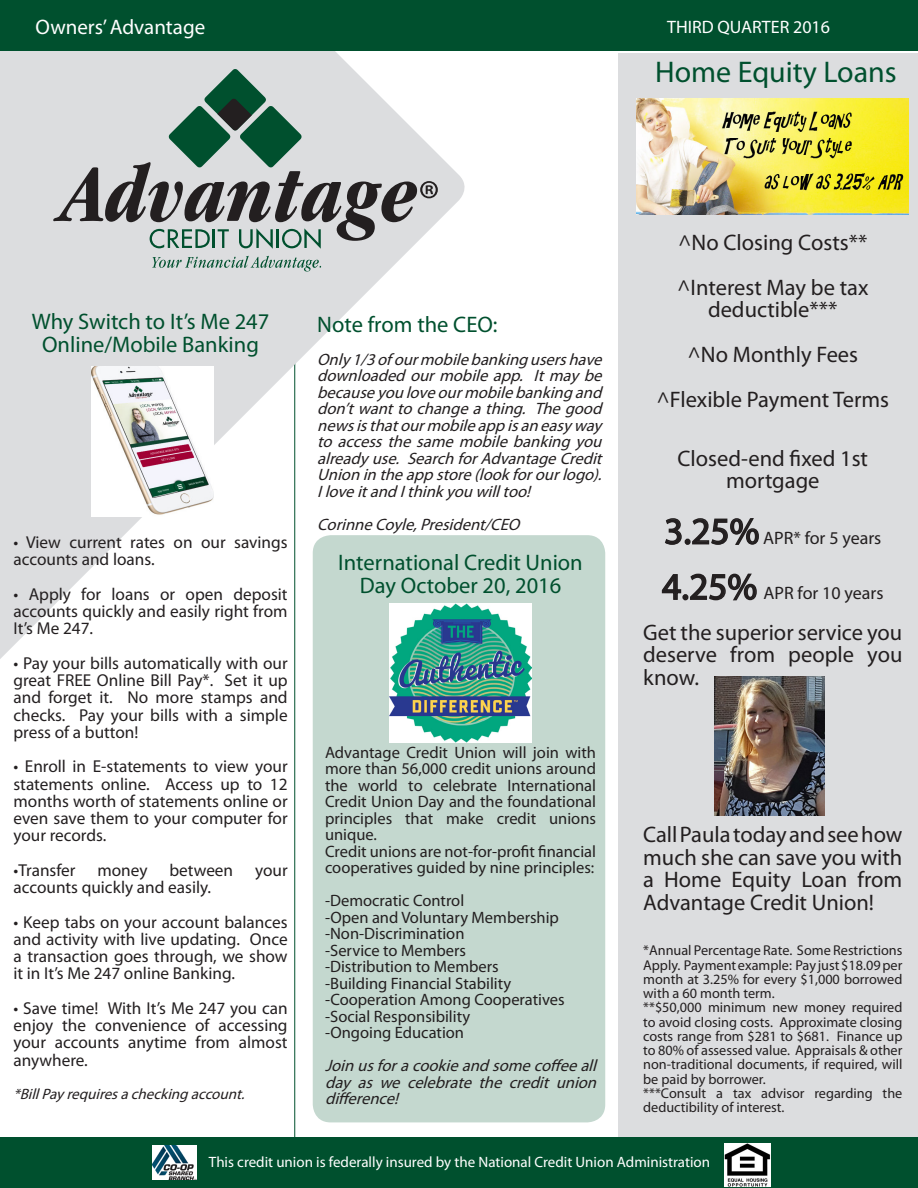
<style>
.page{position:relative;width:918px;height:1188px;background:#fff}
.page>*{position:absolute;margin:0;border:0;box-sizing:border-box;transform-origin:0 0}
.t1{font:52.5px "Myriad Pro";color:#231f20}
.t2{font:30px "Myriad Pro";color:#00502e}
.t3{font:22.5px/22.5px "Myriad Pro";color:#231f20;text-align:center}
.t4{font:22.5px/22.5px "Myriad Pro";color:#00502e;text-align:center}
.t5{font:21px "Myriad Pro";color:#fff}
.t6{font:18px "Myriad Pro";color:#231f20}
.t7{font:18px "Myriad Pro";color:#fff}
.t8{font:17.25px/17.2px "Myriad Pro";color:#231f20;text-align:justify}
.t9{font:16.5px/16.5px "Myriad Pro";color:#231f20;text-align:justify}
.t10{font:italic 16.5px/16.5px "Myriad Pro";color:#231f20;text-align:justify}
.t11{font:15px "Myriad Pro";color:#fff}
.t12{font:italic 15px "Myriad Pro";color:#231f20}
.t13{font:14.25px/14.2px "Myriad Pro";color:#231f20;text-align:justify}
.s1{font-size:37.5px}
</style>
<div class="page">
<div style="left:618px;top:53px;width:300px;height:1089px;background:#dcdddf"></div>
<hr style="left:294px;top:347px;width:1px;height:793px;background:#00502e">
<svg style="left:0;top:50px;width:472px;height:635px"></svg>
<svg style="left:152px;top:256px;width:169px;height:16px"></svg>
<svg style="left:53px;top:69px;width:364px;height:180px"></svg>
<div style="left:0;top:0;width:918px;height:50px;background:#00502e"></div>
<div style="left:0;top:1138px;width:918px;height:50px;background:#00502e"></div>
<div style="left:313px;top:535px;width:292px;height:587px;background:#c4d8cf;border-radius:18px"></div>
<svg style="left:665px;top:518px;width:94px;height:27px"></svg>
<svg style="left:661px;top:573px;width:96px;height:28px"></svg>
<img style="left:724px;top:1143px;width:46px;height:43px">
<img style="left:153px;top:1146px;width:44px;height:34px">
<img style="left:389px;top:604px;width:143px;height:138px">
<img style="left:636px;top:98px;width:272px;height:116px">
<img style="left:91px;top:366px;width:123px;height:150px">
<img style="left:714px;top:676px;width:111px;height:139px">
<p class="t5" style="left:36px;top:14px;width:171px">Owners’ Advantage</p>
<p class="t7" style="left:667px;top:15px;width:165px">THIRD QUARTER 2016</p>
<p class="t1" style="left:418px;top:167px;width:23px">®</p>
<p class="t4" style="left:32px;top:310px;width:239px">Why Switch to It’s Me 247</p>
<p class="t4" style="left:42px;top:332px;width:218px">Online/Mobile Banking</p>
<p class="t8" style="left:14px;top:533px;width:276px">• View current rates on our savings accounts and loans.</p>
<p class="t8" style="left:14px;top:585px;width:276px">• Apply for loans or open deposit accounts quickly and easily right from It’s Me 247.</p>
<p class="t8" style="left:14px;top:654px;width:276px">• Pay your bills automatically with our great FREE Online Bill Pay*. Set it up and forget it. No more stamps and checks. Pay your bills with a simple press of a button!</p>
<p class="t8" style="left:14px;top:758px;width:276px">• Enroll in E-statements to view your statements online. Access up to 12 months worth of statements online or even save them to your computer for your records.</p>
<p class="t8" style="left:14px;top:861px;width:64px">•Transfer</p>
<p class="t8" style="left:97px;top:861px;width:52px">money</p>
<p class="t8" style="left:170px;top:861px;width:65px">between</p>
<p class="t8" style="left:255px;top:861px;width:34px">your</p>
<p class="t8" style="left:14px;top:878px;width:199px">accounts quickly and easily.</p>
<p class="t8" style="left:14px;top:913px;width:276px">• Keep tabs on your account balances and activity with live updating. Once a transaction goes through, we show it in It’s Me 247 online Banking.</p>
<p class="t8" style="left:14px;top:999px;width:276px">• Save time! With It’s Me 247 you can enjoy the convenience of accessing your accounts anytime from almost anywhere.</p>
<p class="t12" style="left:14px;top:1084px;width:237px">*BillPayrequiresacheckingaccount.</p>
<p class="t4" style="left:317px;top:313px;width:182px">Note from the CEO:</p>
<p class="t10" style="left:317px;top:351px;width:291px">Only1/3ofourmobilebankingusershave downloadedourmobileapp. Itmaybe becauseyouloveourmobilebankingand don’twanttochangeathing. Thegood newsisthatourmobileappisaneasyway toaccessthesamemobilebankingyou alreadyuse. SearchforAdvantageCredit Unionintheappstore(lookforourlogo).<br>IloveitandIthinkyouwilltoo!</p>
<p class="t10" style="left:317px;top:516px;width:209px">CorinneCoyle,President/CEO</p>
<p class="t4" style="left:338px;top:551px;width:246px">International Credit Union<br>Day October 20, 2016</p>
<p class="t9" style="left:325px;top:744px;width:273px">Advantage Credit Union will join with more than 56,000 credit unions around the world to celebrate International Credit Union Day and the foundational principles that make credit unions unique.</p>
<p class="t9" style="left:325px;top:843px;width:273px">Credit unions are not-for-profit financial cooperatives guided by nine principles:</p>
<p class="t9" style="left:325px;top:892px;width:141px">-Democratic Control</p>
<p class="t9" style="left:325px;top:909px;width:235px">-Open and Voluntary Membership</p>
<p class="t9" style="left:325px;top:925px;width:141px">-Non-Discrimination</p>
<p class="t9" style="left:325px;top:942px;width:143px">-Service to Members</p>
<p class="t9" style="left:325px;top:958px;width:175px">-Distribution to Members</p>
<p class="t9" style="left:325px;top:975px;width:188px">-Building Financial Stability</p>
<p class="t9" style="left:325px;top:991px;width:241px">-Cooperation Among Cooperatives</p>
<p class="t9" style="left:325px;top:1008px;width:147px">-Social Responsibility</p>
<p class="t9" style="left:325px;top:1024px;width:141px">-Ongoing Education</p>
<p class="t10" style="left:325px;top:1057px;width:278px">Joinusforacookieandsomecoffeeall day as we celebrate the credit union difference!</p>
<p class="t2" style="left:655px;top:53px;width:243px">Home Equity Loans</p>
<p class="t3" style="left:678px;top:231px;width:191px">^No Closing Costs**</p>
<p class="t3" style="left:677px;top:276px;width:193px">^Interest May be tax deductible***</p>
<p class="t3" style="left:687px;top:343px;width:172px">^No Monthly Fees</p>
<p class="t3" style="left:656px;top:388px;width:234px">^Flexible Payment Terms</p>
<p class="t3" style="left:678px;top:447px;width:192px">Closed-end fixed 1st mortgage</p>
<p class="t6" style="left:664px;top:527px;width:219px"><span class="s1">3.25%</span> APR* for 5 years</p>
<p class="t6" style="left:662px;top:582px;width:223px"><span class="s1">4.25%</span> APR for 10 years</p>
<p class="t3" style="left:643px;top:621px;width:261px;text-align:justify">Get the superior service you deserve from people you know.</p>
<p class="t3" style="left:643px;top:823px;width:261px;text-align:justify">Call Paula today and see how much she can save you with a Home Equity Loan from Advantage Credit Union!</p>
<p class="t13" style="left:643px;top:943px;width:261px">*Annual Percentage Rate. Some Restrictions Apply. Payment example: Pay just $18.09 per month at 3.25% for every $1,000 borrowed with a 60 month term.</p>
<p class="t13" style="left:643px;top:1000px;width:261px">**$50,000 minimum new money required to avoid closing costs. Approximate closing costs range from $281 to $681. Finance up to 80% of assessed value. Appraisals &amp; other non-traditional documents, if required, will be paid by borrower.</p>
<p class="t13" style="left:643px;top:1086px;width:261px">***Consult a tax advisor regarding the deductibility of interest.</p>
<p class="t11" style="left:209px;top:1153px;width:503px">This credit union is federally insured by the National Credit Union Administration</p>
</div>
